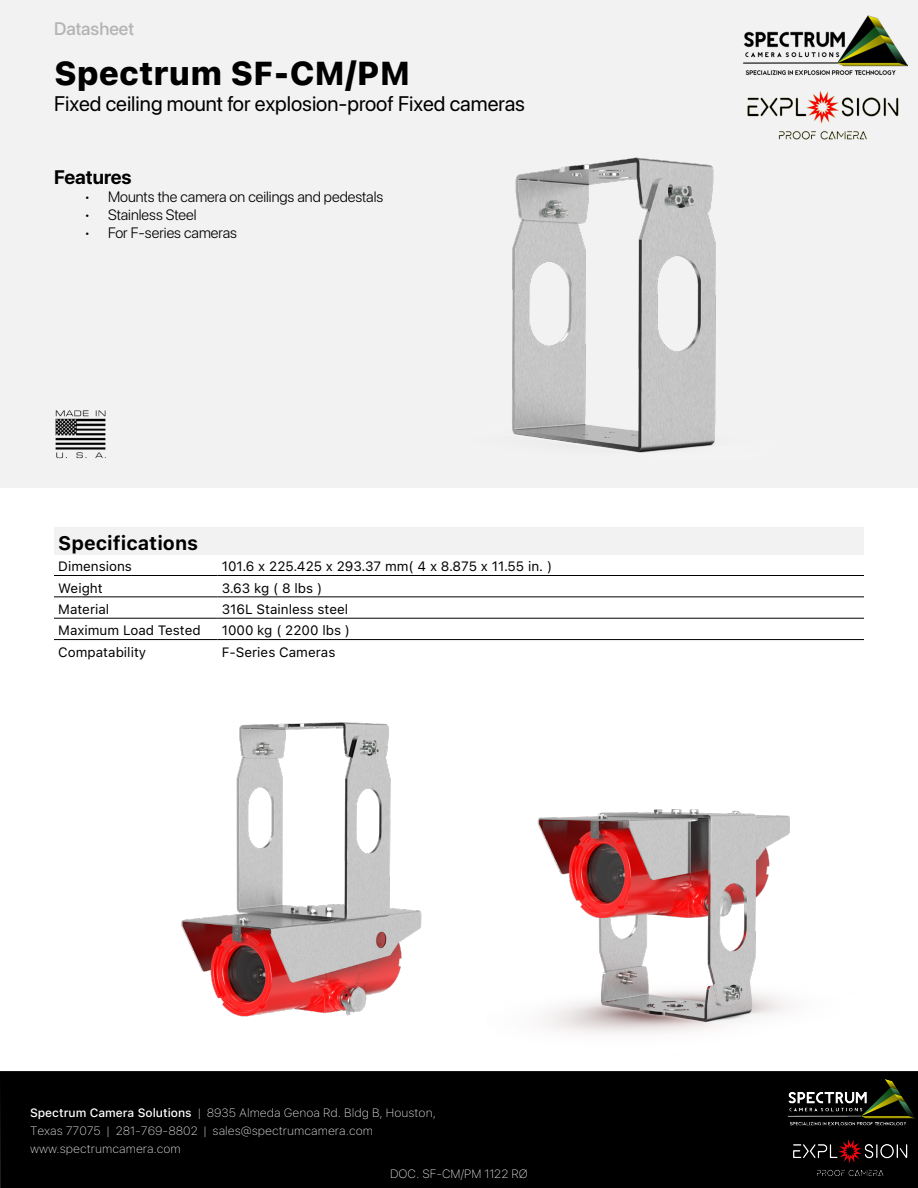
<style>
.page{position:relative;width:918px;height:1188px;background:#fff}
.page>*{position:absolute;margin:0;border:0;box-sizing:border-box;transform-origin:0 0}
.t1{font:800 33px "SF Pro Text";color:#000}
.t2{font:21px "SF Pro Display";color:#000}
.t3{font:700 19.5px "SF Pro Text";color:#000}
.t4{font:700 19.5px "SF Pro Display";color:#000}
.t5{font:18px "SF Pro";color:#b3b3b3}
.t6{font:300 15px "SF Pro Display";color:#000}
.t7{font:13.5px "SF Pro Text";color:#000}
.t8{font:100 12px/18px "SF Pro Text";color:#fff}
.s1{font-weight:500}
</style>
<div class="page">
<div style="left:0;top:0;width:918px;height:488px;background:#f2f2f2"></div>
<div style="left:0;top:1071px;width:918px;height:117px;background:#000"></div>
<div style="left:54px;top:527px;width:810px;height:27px;background:#f2f2f2"></div>
<hr style="left:54px;top:575px;width:164px;height:1px;background:#000">
<hr style="left:218px;top:575px;width:646px;height:1px;background:#000">
<hr style="left:54px;top:597px;width:164px;height:1px;background:#000">
<hr style="left:218px;top:597px;width:646px;height:1px;background:#000">
<hr style="left:54px;top:618px;width:164px;height:1px;background:#000">
<hr style="left:218px;top:618px;width:646px;height:1px;background:#000">
<hr style="left:54px;top:639px;width:164px;height:1px;background:#000">
<hr style="left:218px;top:639px;width:646px;height:1px;background:#000">
<img style="left:55px;top:410px;width:51px;height:49px">
<img style="left:512px;top:157px;width:204px;height:296px">
<img style="left:181px;top:722px;width:241px;height:295px">
<img style="left:486px;top:809px;width:369px;height:263px">
<img style="left:743px;top:15px;width:164px;height:61px">
<img style="left:747px;top:91px;width:152px;height:49px">
<img style="left:787px;top:1079px;width:128px;height:47px">
<img style="left:793px;top:1139px;width:115px;height:38px">
<p class="t5" style="left:54px;top:18px;width:82px">Datasheet</p>
<p class="t1" style="left:54px;top:55px;width:358px">Spectrum SF-CM/PM</p>
<p class="t2" style="left:54px;top:91px;width:473px">Fixed ceiling mount for explosion-proof Fixed cameras</p>
<p class="t4" style="left:54px;top:165px;width:79px">Features</p>
<p class="t6" style="left:84px;top:188px;width:301px">• Mounts the camera on ceilings and pedestals</p>
<p class="t6" style="left:84px;top:206px;width:114px">• Stainless Steel</p>
<p class="t6" style="left:84px;top:224px;width:154px">• For F-series cameras</p>
<p class="t3" style="left:58px;top:532px;width:142px">Specifications</p>
<p class="t7" style="left:58px;top:559px;width:75px">Dimensions</p>
<p class="t7" style="left:222px;top:559px;width:332px">101.6 x 225.425 x 293.37 mm( 4 x 8.875 x 11.55 in. )</p>
<p class="t7" style="left:58px;top:580px;width:46px">Weight</p>
<p class="t7" style="left:222px;top:580px;width:102px">3.63 kg ( 8 lbs )</p>
<p class="t7" style="left:58px;top:601px;width:53px">Material</p>
<p class="t7" style="left:222px;top:601px;width:128px">316L Stainless steel</p>
<p class="t7" style="left:58px;top:623px;width:144px">Maximum Load Tested</p>
<p class="t7" style="left:222px;top:623px;width:130px">1000 kg ( 2200 lbs )</p>
<p class="t7" style="left:58px;top:644px;width:90px">Compatability</p>
<p class="t7" style="left:222px;top:644px;width:115px">F-Series Cameras</p>
<p class="t8" style="left:30px;top:1104px;width:408px"><span class="s1">Spectrum Camera Solutions</span> | 8935 Almeda Genoa Rd. Bldg B, Houston,<br>Texas 77075 | 281-769-8802 | sales@spectrumcamera.com</p>
<p class="t8" style="left:30px;top:1140px;width:152px">www.spectrumcamera.com</p>
<p class="t8" style="left:390px;top:1165px;width:139px">DOC. SF-CM/PM 1122 RØ</p>
</div>
